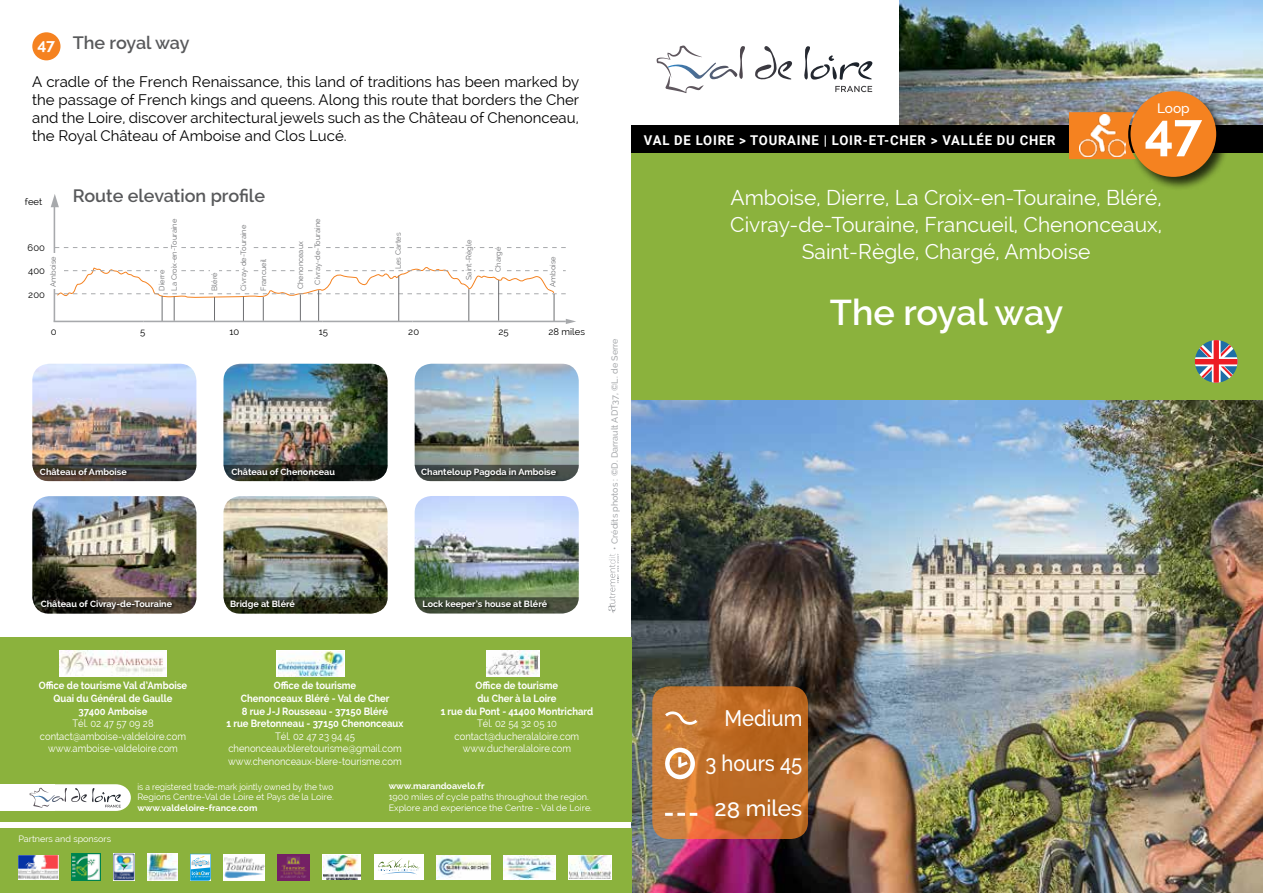
<style>
.page{position:relative;width:1263px;height:893px;background:#fff}
.page>*{position:absolute;margin:0;border:0;box-sizing:border-box;transform-origin:0 0}
.t1{font:700 51px "Raleway";color:#fff}
.t2{font:600 36px "Raleway";letter-spacing:-.015em;color:#fff}
.t3{font:500 22.5px/45px "Raleway";color:#fff;text-align:right;scale:.9 1}
.t4{font:21px/27px "Raleway";color:#fff;text-align:center}
.t5{font:600 18px "Raleway";color:#58595b}
.t6{font:15px/18px "Raleway";color:#000;text-align:justify}
.t7{font:500 13.65px "Raleway";color:#fff}
.t8{font:700 13.5px "Roboto";letter-spacing:.06em;color:#fff}
.t9{font:700 10.5px/12.6px "Raleway";color:#fff;text-align:center;scale:.9 1}
.t10{font:10.5px/12.6px "Raleway";color:#fff;text-align:center;scale:.9 1}
.t11{font:9.45px "Raleway";color:#000}
.t12{font:700 9px "Raleway";color:#fff}
.t13{font:9px/10.8px "Raleway";color:#fff}
.t14{font:9px/10.8px "Raleway";color:#fff;scale:.93 1}
.t15{font:500 9px "Raleway";color:#a7a9ac}
.t16{font:7.5px "Raleway";color:#6d6e71}
.s1{font-weight:700;font-size:15.6px;color:#fff}
</style>
<div class="page">
<img style="left:899px;top:0;width:364px;height:126px">
<img style="left:631px;top:400px;width:632px;height:493px">
<svg style="left:656px;top:45px;width:217px;height:48px"></svg>
<div style="left:631px;top:126px;width:632px;height:27px;background:#000"></div>
<div style="left:631px;top:153px;width:632px;height:247px;background:#8bb23d"></div>
<div style="left:1128px;top:89px;width:102px;height:102px;background:#000;opacity:.75"></div>
<div style="left:1130px;top:91px;width:86px;height:86px;background:#f58220;border-radius:50%"></div>
<svg style="left:652px;top:686px;width:156px;height:153px;background:#c26e2b"></svg>
<svg style="left:1069px;top:112px;width:66px;height:47px"></svg>
<img style="left:1079px;top:115px;width:46px;height:42px">
<img style="left:32px;top:496px;width:164px;height:101px">
<img style="left:32px;top:364px;width:164px;height:101px">
<img style="left:223px;top:496px;width:165px;height:101px">
<img style="left:415px;top:496px;width:164px;height:101px">
<img style="left:223px;top:364px;width:165px;height:101px">
<img style="left:415px;top:364px;width:164px;height:101px">
<div style="left:32px;top:32px;width:29px;height:28px;background:#f58220;border-radius:50%"></div>
<hr style="left:54px;top:203px;width:1px;height:118px;background:#a7a9ac">
<hr style="left:54px;top:321px;width:89px;height:1px;background:#a7a9ac">
<svg style="left:55px;top:247px;width:511px;height:1px"></svg>
<svg style="left:51px;top:194px;width:8px;height:13px"></svg>
<div style="left:49px;top:253px;width:14px;height:35px;background:#fff"></div>
<div style="left:296px;top:229px;width:10px;height:60px;background:#fff"></div>
<div style="left:313px;top:215px;width:10px;height:70px;background:#fff"></div>
<div style="left:239px;top:221px;width:10px;height:70px;background:#fff"></div>
<div style="left:170px;top:214px;width:10px;height:77px;background:#fff"></div>
<div style="left:394px;top:223px;width:10px;height:46px;background:#fff"></div>
<div style="left:494px;top:225px;width:9px;height:47px;background:#fff"></div>
<div style="left:464px;top:233px;width:10px;height:47px;background:#fff"></div>
<svg style="left:55px;top:267px;width:521px;height:57px"></svg>
<hr style="left:398px;top:276px;width:1px;height:45px;background:#6d6e71">
<hr style="left:469px;top:289px;width:1px;height:32px;background:#6d6e71">
<hr style="left:498px;top:280px;width:1px;height:41px;background:#6d6e71">
<svg style="left:32px;top:465px;width:164px;height:16px;background:#4b4846"></svg>
<svg style="left:223px;top:465px;width:165px;height:16px"></svg>
<svg style="left:415px;top:465px;width:164px;height:16px"></svg>
<svg style="left:32px;top:597px;width:164px;height:16px"></svg>
<svg style="left:223px;top:597px;width:165px;height:16px;background:#343625"></svg>
<svg style="left:415px;top:597px;width:164px;height:16px"></svg>
<div style="left:39px;top:467px;width:91px;height:11px;background:#000;opacity:.75"></div>
<div style="left:230px;top:600px;width:69px;height:13px;background:#000;opacity:.75"></div>
<div style="left:230px;top:467px;width:108px;height:11px;background:#000;opacity:.75"></div>
<div style="left:420px;top:467px;width:140px;height:13px;background:#000;opacity:.75"></div>
<div style="left:422px;top:600px;width:129px;height:12px;background:#000;opacity:.75"></div>
<div style="left:40px;top:600px;width:136px;height:13px;background:#000;opacity:.75"></div>
<div style="left:0;top:637px;width:631px;height:184px;background:#8bb23d"></div>
<div style="left:0;top:828px;width:631px;height:65px;background:#8bb23d"></div>
<div style="left:0;top:784px;width:55px;height:27px;background:#fff"></div>
<svg style="left:29px;top:784px;width:102px;height:27px"></svg>
<svg style="left:374px;top:854px;width:49px;height:26px"></svg>
<svg style="left:322px;top:854px;width:39px;height:26px"></svg>
<img style="left:323px;top:855px;width:37px;height:24px">
<img style="left:224px;top:854px;width:40px;height:26px">
<img style="left:277px;top:854px;width:32px;height:26px">
<img style="left:148px;top:854px;width:29px;height:27px">
<img style="left:114px;top:854px;width:21px;height:27px">
<svg style="left:190px;top:854px;width:21px;height:27px"></svg>
<img style="left:71px;top:854px;width:29px;height:27px">
<img style="left:18px;top:855px;width:40px;height:24px">
<svg style="left:568px;top:855px;width:43px;height:24px"></svg>
<img style="left:570px;top:856px;width:40px;height:22px">
<img style="left:504px;top:855px;width:51px;height:24px">
<img style="left:436px;top:855px;width:55px;height:24px">
<svg style="left:608px;top:554px;width:11px;height:59px"></svg>
<img style="left:59px;top:650px;width:108px;height:27px">
<div style="left:276px;top:650px;width:69px;height:27px;background:#fff"></div>
<img style="left:278px;top:651px;width:66px;height:25px">
<img style="left:486px;top:650px;width:53px;height:27px">
<svg style="left:1195px;top:340px;width:42px;height:43px"></svg>
<div style="left:665px;top:748px;width:30px;height:31px;border:4px solid #fff;border-radius:50%"></div>
<svg style="left:675px;top:757px;width:16px;height:13px"></svg>
<svg style="left:662px;top:711px;width:38px;height:17px"></svg>
<svg style="left:665px;top:813px;width:32px;height:3px"></svg>
<p class="t5" style="left:38px;top:33px;width:154px"><span class="s1">47</span> The royal way</p>
<p class="t6" style="left:32px;top:72px;width:548px">A cradle of the French Renaissance, this land of traditions has been marked by the passage of French kings and queens. Along this route that borders the Cher and the Loire, discover architectural jewels such as the Château of Chenonceau, the Royal Château of Amboise and Clos Lucé.</p>
<p class="t11" style="left:25px;top:196px;width:19px">feet</p>
<p class="t11" style="left:28px;top:242px;width:19px">600</p>
<p class="t16" style="left:49px;top:287px;width:32px;rotate:-90deg">Amboise</p>
<p class="t11" style="left:28px;top:265px;width:18px">400</p>
<p class="t11" style="left:28px;top:289px;width:18px">200</p>
<p class="t11" style="left:51px;top:326px;width:7px">0</p>
<p class="t5" style="left:73px;top:186px;width:194px">Route elevation profile</p>
<p class="t16" style="left:313px;top:285px;width:67px;rotate:-90deg">Civray-de-Touraine</p>
<p class="t16" style="left:170px;top:291px;width:73px;rotate:-90deg">La Croix-en-Touraine</p>
<p class="t16" style="left:239px;top:291px;width:67px;rotate:-90deg">Civray-de-Touraine</p>
<p class="t16" style="left:394px;top:269px;width:38px;rotate:-90deg">Les Cartes</p>
<p class="t16" style="left:296px;top:289px;width:49px;rotate:-90deg">Chenonceaux</p>
<p class="t16" style="left:259px;top:291px;width:34px;rotate:-90deg">Francueil</p>
<p class="t16" style="left:157px;top:291px;width:23px;rotate:-90deg">Dierre</p>
<p class="t16" style="left:210px;top:291px;width:20px;rotate:-90deg">Bléré</p>
<p class="t16" style="left:464px;top:280px;width:42px;rotate:-90deg">Saint-Règle</p>
<p class="t16" style="left:494px;top:272px;width:27px;rotate:-90deg">Chargé</p>
<p class="t16" style="left:549px;top:287px;width:32px;rotate:-90deg">Amboise</p>
<p class="t11" style="left:140px;top:326px;width:7px">5</p>
<p class="t11" style="left:229px;top:326px;width:11px">10</p>
<p class="t11" style="left:319px;top:326px;width:11px">15</p>
<p class="t11" style="left:408px;top:326px;width:12px">20</p>
<p class="t11" style="left:498px;top:326px;width:12px">25</p>
<p class="t11" style="left:548px;top:326px;width:38px">28 miles</p>
<p class="t12" style="left:40px;top:467px;width:88px">Château of Amboise</p>
<p class="t12" style="left:231px;top:467px;width:105px">Château of Chenonceau</p>
<p class="t12" style="left:421px;top:467px;width:137px">Chanteloup Pagoda in Amboise</p>
<p class="t12" style="left:41px;top:599px;width:133px">Château of Civray-de-Touraine</p>
<p class="t12" style="left:422px;top:599px;width:126px">Lock keeper’s house at Bléré</p>
<p class="t12" style="left:230px;top:599px;width:66px">Bridge at Bléré</p>
<p class="t15" style="left:609px;top:549px;width:213px;rotate:-90deg">• Crédits photos : ©D. Darrault ADT37, ©L. de Serre</p>
<p class="t8" style="left:644px;top:130px;width:413px">VAL DE LOIRE &gt; TOURAINE | LOIR-ET-CHER &gt; VALLÉE DU CHER</p>
<p class="t7" style="left:1157px;top:100px;width:34px">Loop</p>
<h1 class="t1" style="left:1144px;top:103px;width:59px">47</h1>
<h3 class="t4" style="left:730px;top:184px;width:433px">Amboise, Dierre, La Croix-en-Touraine, Bléré,<br>Civray-de-Touraine, Francueil, Chenonceaux,<br>Saint-Règle, Chargé, Amboise</h3>
<h2 class="t2" style="left:830px;top:292px;width:235px">The royal way</h2>
<p class="t9" style="left:39px;top:679px;width:167px">Office de tourisme Val d’Amboise<br>Quai du Général de Gaulle<br>37400 Amboise</p>
<p class="t10" style="left:40px;top:717px;width:164px">Tél. 02 47 57 09 28 contact@amboise-valdeloire.com www.amboise-valdeloire.com</p>
<p class="t9" style="left:226px;top:679px;width:198px">Office de tourisme<br>Chenonceaux Bléré - Val de Cher<br>8 rue J-J Rousseau - 37150 Bléré<br>1 rue Bretonneau - 37150 Chenonceaux</p>
<p class="t10" style="left:228px;top:730px;width:194px">Tél. 02 47 23 94 45 chenonceauxbleretourisme@gmail.com www.chenonceaux-blere-tourisme.com</p>
<p class="t9" style="left:441px;top:679px;width:171px">Office de tourisme<br>du Cher à la Loire<br>1 rue du Pont - 41400 Montrichard</p>
<p class="t10" style="left:455px;top:717px;width:140px">Tél. 02 54 32 05 10 contact@ducheralaloire.com www.ducheralaloire.com</p>
<h3 class="t3" style="left:705px;top:696px;width:109px">Medium<br>3 hours 45<br>28 miles</h3>
<p class="t12" style="left:389px;top:781px;width:97px">www.marandoavelo.fr</p>
<p class="t13" style="left:389px;top:791px;width:205px">1900 miles of cycle paths throughout the region.<br>Explore and experience the Centre - Val de Loire.</p>
<p class="t14" style="left:137px;top:781px;width:213px">is a registered trade-mark jointly owned by the two<br>Regions Centre-Val de Loire et Pays de la Loire.</p>
<p class="t12" style="left:137px;top:803px;width:122px">www.valdeloire-france.com</p>
<p class="t13" style="left:18px;top:833px;width:94px">Partners and sponsors</p>
</div>
